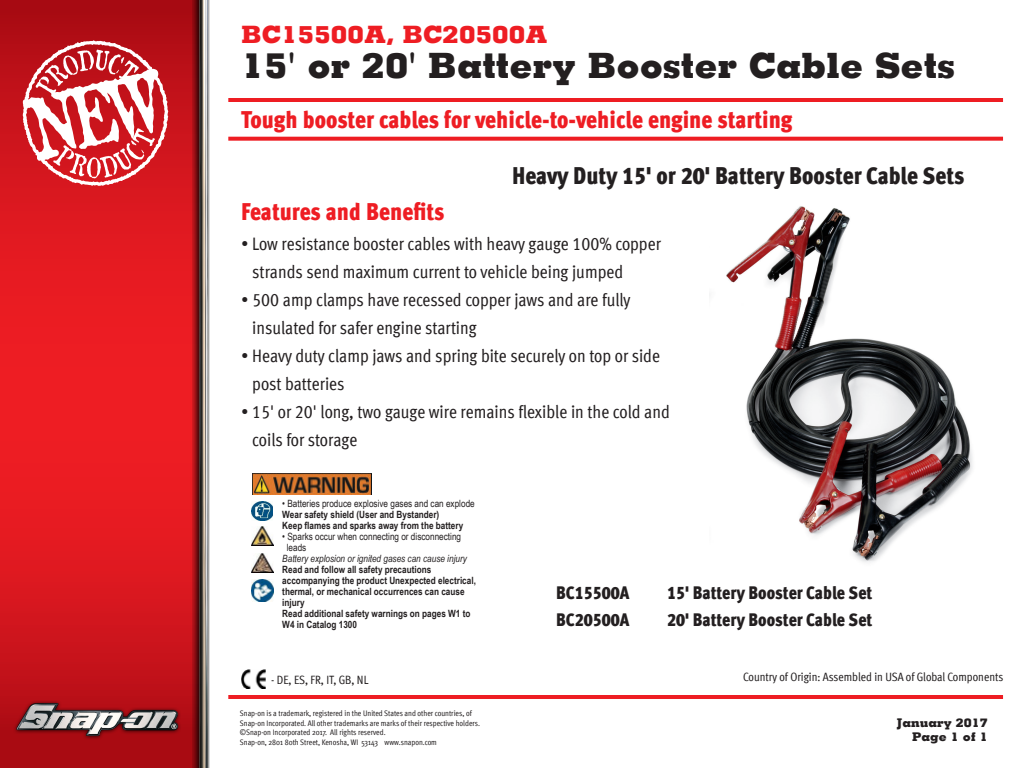
<style>
.page{position:relative;width:1024px;height:768px;background:#fff}
.page>*{position:absolute;margin:0;border:0;box-sizing:border-box;transform-origin:0 0}
.t1{font:800 35px "Memphis LT";color:#231f20}
.t2{font:24px "Meta Cond Black LF";color:#ee1d23}
.t3{font:24px "Meta Cond Black LF";color:#231f20}
.t4{font:800 24px "Memphis LT";color:#ee1d23}
.t5{font:18px/28px "Meta Cond Book LF";color:#231f20}
.t6{font:18px "Meta Cond Black LF";color:#231f20}
.t7{font:12px "Meta Cond Book LF";color:#231f20}
.t8{font:800 12px "Memphis LT";color:#231f20}
.t9{font:700 10px/11px "Arial Narrow";color:#231f20}
.t10{font:10px/11px "Arial Narrow";color:#231f20}
.t11{font:italic 10px "Arial Narrow";color:#231f20}
.t12{font:8px/9.6px "Meta Cond";color:#231f20}
</style>
<div class="page">
<svg style="left:0;top:0;width:192px;height:643px;background:#de191f"></svg>
<svg style="left:21px;top:39px;width:149px;height:149px"></svg>
<img style="left:0;top:643px;width:192px;height:125px">
<svg style="left:192px;top:0;width:2px;height:768px;background:#b31218"></svg>
<img style="left:194px;top:0;width:16px;height:768px">
<hr style="left:228px;top:695px;width:775px;height:4px;background:#ee1d23">
<svg style="left:228px;top:137px;width:775px;height:4px;background:#ef2e34"></svg>
<hr style="left:228px;top:98px;width:775px;height:4px;background:#ee1d23">
<img style="left:241px;top:669px;width:24px;height:19px">
<img style="left:709px;top:206px;width:264px;height:356px">
<img style="left:252px;top:473px;width:119px;height:21px">
<img style="left:251px;top:527px;width:22px;height:19px">
<img style="left:251px;top:553px;width:22px;height:19px">
<img style="left:251px;top:579px;width:22px;height:22px">
<img style="left:251px;top:501px;width:22px;height:19px">
<p class="t4" style="left:241px;top:19px;width:308px">BC15500A, BC20500A</p>
<p class="t1" style="left:241px;top:43px;width:715px">15' or 20' Battery Booster Cable Sets</p>
<p class="t2" style="left:241px;top:105px;width:553px">Tough booster cables for vehicle-to-vehicle engine starting</p>
<p class="t2" style="left:241px;top:197px;width:205px">Features and Benefits</p>
<p class="t3" style="left:512px;top:161px;width:454px">Heavy Duty 15' or 20' Battery Booster Cable Sets</p>
<p class="t5" style="left:252px;top:230px;width:410px;text-indent:-11px">• Low resistance booster cables with heavy gauge 100% copper strands send maximum current to vehicle being jumped</p>
<p class="t5" style="left:252px;top:286px;width:380px;text-indent:-11px">• 500 amp clamps have recessed copper jaws and are fully insulated for safer engine starting</p>
<p class="t5" style="left:252px;top:342px;width:409px;text-indent:-11px">• Heavy duty clamp jaws and spring bite securely on top or side post batteries</p>
<p class="t5" style="left:252px;top:398px;width:419px;text-indent:-11px">• 15' or 20' long, two gauge wire remains flexible in the cold and coils for storage</p>
<p class="t10" style="left:282px;top:498px;width:194px">• Batteries produce explosive gases and can explode</p>
<p class="t9" style="left:282px;top:509px;width:159px">Wear safety shield (User and Bystander)</p>
<p class="t9" style="left:282px;top:520px;width:182px">Keep flames and sparks away from the battery</p>
<p class="t10" style="left:287px;top:531px;width:176px;text-indent:-4px">• Sparks occur when connecting or disconnecting leads</p>
<p class="t11" style="left:282px;top:552px;width:186px">Battery explosion or ignited gases can cause injury</p>
<p class="t9" style="left:282px;top:564px;width:195px">Read and follow all safety precautions accompanying the product Unexpected electrical, thermal, or mechanical occurrences can cause injury</p>
<p class="t9" style="left:282px;top:608px;width:190px">Read additional safety warnings on pages W1 to<br>W4 in Catalog 1300</p>
<p class="t6" style="left:556px;top:582px;width:74px">BC15500A</p>
<p class="t6" style="left:667px;top:582px;width:207px">15' Battery Booster Cable Set</p>
<p class="t6" style="left:556px;top:609px;width:74px">BC20500A</p>
<p class="t6" style="left:667px;top:609px;width:207px">20' Battery Booster Cable Set</p>
<p class="t7" style="left:271px;top:673px;width:99px">- DE, ES, FR, IT, GB, NL</p>
<p class="t7" style="left:743px;top:670px;width:262px">Country of Origin: Assembled in USA of Global Components</p>
<p class="t12" style="left:240px;top:708px;width:242px">Snap-on is a trademark, registered in the United States and other countries, of<br>Snap-on Incorporated. All other trademarks are marks of their respective holders. ©Snap-on Incorporated 2017. All rights reserved.</p>
<p class="t12" style="left:240px;top:737px;width:199px">Snap-on, 2801 80th Street, Kenosha, WI 53143 www.snapon.com</p>
<p class="t8" style="left:897px;top:715px;width:93px">January 2017</p>
<p class="t8" style="left:912px;top:729px;width:77px">Page 1 of 1</p>
</div>
